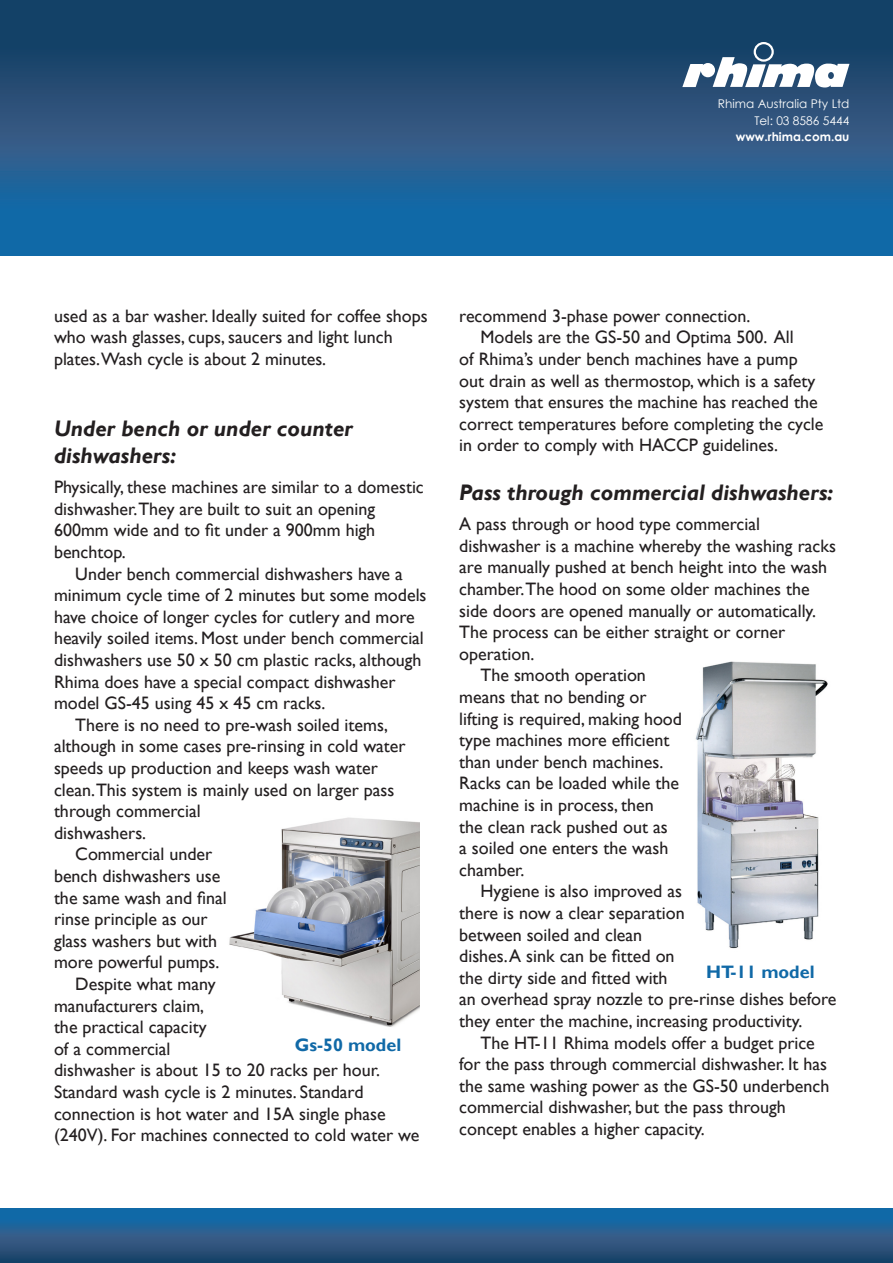
<style>
.page{position:relative;width:893px;height:1263px;background:#fff}
.page>*{position:absolute;margin:0;border:0;box-sizing:border-box;transform-origin:0 0}
.Header_2{font:italic 700 22.5px/27px "Gill Sans";color:#231f20}
.Body_text{font:18px/21.6px "Gill Sans";color:#231f20}
.Intro_body_text{font:18px/21.6px "Gill Sans";color:#231f20}
.Image_labels{font:700 18px "Gill Sans";color:#1069a7}
.t1{font:12px/16.5px "Century Gothic";color:#fff;text-align:right}
.t2{font:700 12px "Century Gothic";color:#fff}
</style>
<div class="page">
<svg style="left:0;top:1209px;width:893px;height:54px;background:#225a8a"></svg>
<svg style="left:0;top:0;width:893px;height:255px;background:#1e5685"></svg>
<div style="left:754px;top:42px;width:20px;height:20px;border:2px solid #fff;border-radius:50%"></div>
<svg style="left:682px;top:57px;width:167px;height:31px"></svg>
<img style="left:229px;top:817px;width:190px;height:210px">
<img style="left:695px;top:661px;width:133px;height:288px">
<p class="t1" style="left:718px;top:95px;width:133px">Rhima Australia Pty Ltd<br>Tel: 03 8586 5444</p>
<p class="t2" style="left:736px;top:128px;width:115px">www.rhima.com.au</p>
<p class="Intro_body_text" style="left:54px;top:305px;width:375px">used as a bar washer. Ideally suited for coffee shops who wash glasses, cups, saucers and light lunch plates.Wash cycle is about 2 minutes.</p>
<p class="Header_2" style="left:54px;top:416px;width:300px">Under bench or under counter dishwashers:</p>
<p class="Intro_body_text" style="left:54px;top:477px;width:371px">Physically, these machines are similar to a domestic dishwasher.They are built to suit an opening 600mm wide and to fit under a 900mm high benchtop.</p>
<p class="Body_text" style="left:54px;top:563px;width:374px;text-indent:21px">Under bench commercial dishwashers have a minimum cycle time of 2 minutes but some models have choice of longer cycles for cutlery and more heavily soiled items. Most under bench commercial dishwashers use 50 x 50 cm plastic racks, although Rhima does have a special compact dishwasher model GS-45 using 45 x 45 cm racks.</p>
<p class="Body_text" style="left:54px;top:714px;width:353px;text-indent:21px">There is no need to pre-wash soiled items, although in some cases pre-rinsing in cold water speeds up production and keeps wash water clean.This system is mainly used on larger pass through commercial<br>dishwashers.</p>
<p class="Body_text" style="left:54px;top:844px;width:174px;text-indent:21px">Commercial under bench dishwashers use the same wash and final rinse principle as our glass washers but with more powerful pumps.</p>
<p class="Body_text" style="left:54px;top:973px;width:367px;text-indent:21px">Despite what many<br>manufacturers claim,<br>the practical capacity<br>of a commercial<br>dishwasher is about 15 to 20 racks per hour.<br>Standard wash cycle is 2 minutes. Standard connection is hot water and 15A single phase (240V). For machines connected to cold water we</p>
<p class="Image_labels" style="left:295px;top:1034px;width:108px">Gs-50 model</p>
<p class="Body_text" style="left:459px;top:305px;width:293px">recommend 3-phase power connection.</p>
<p class="Body_text" style="left:459px;top:327px;width:366px;text-indent:21px">Models are the GS-50 and Optima 500. All<br>of Rhima’s under bench machines have a pump out drain as well as thermostop, which is a safety system that ensures the machine has reached the correct temperatures before completing the cycle in order to comply with HACCP guidelines.</p>
<p class="Header_2" style="left:459px;top:480px;width:376px">Pass through commercial dishwashers:</p>
<p class="Intro_body_text" style="left:459px;top:514px;width:378px">A pass through or hood type commercial dishwasher is a machine whereby the washing racks are manually pushed at bench height into the wash chamber.The hood on some older machines the side doors are opened manually or automatically.<br>The process can be either straight or corner operation.</p>
<p class="Body_text" style="left:459px;top:665px;width:224px;text-indent:21px">The smooth operation means that no bending or lifting is required, making hood type machines more efficient than under bench machines.<br>Racks can be loaded while the machine is in process, then<br>the clean rack pushed out as<br>a soiled one enters the wash chamber.</p>
<p class="Body_text" style="left:459px;top:881px;width:379px;text-indent:21px">Hygiene is also improved as<br>there is now a clear separation<br>between soiled and clean<br>dishes. A sink can be fitted on<br>the dirty side and fitted with<br>an overhead spray nozzle to pre-rinse dishes before they enter the machine, increasing productivity.</p>
<p class="Body_text" style="left:459px;top:1032px;width:372px;text-indent:21px">The HT-11 Rhima models offer a budget price for the pass through commercial dishwasher. It has the same washing power as the GS-50 underbench commercial dishwasher, but the pass through concept enables a higher capacity.</p>
<p class="Image_labels" style="left:706px;top:961px;width:110px">HT-11 model</p>
</div>
